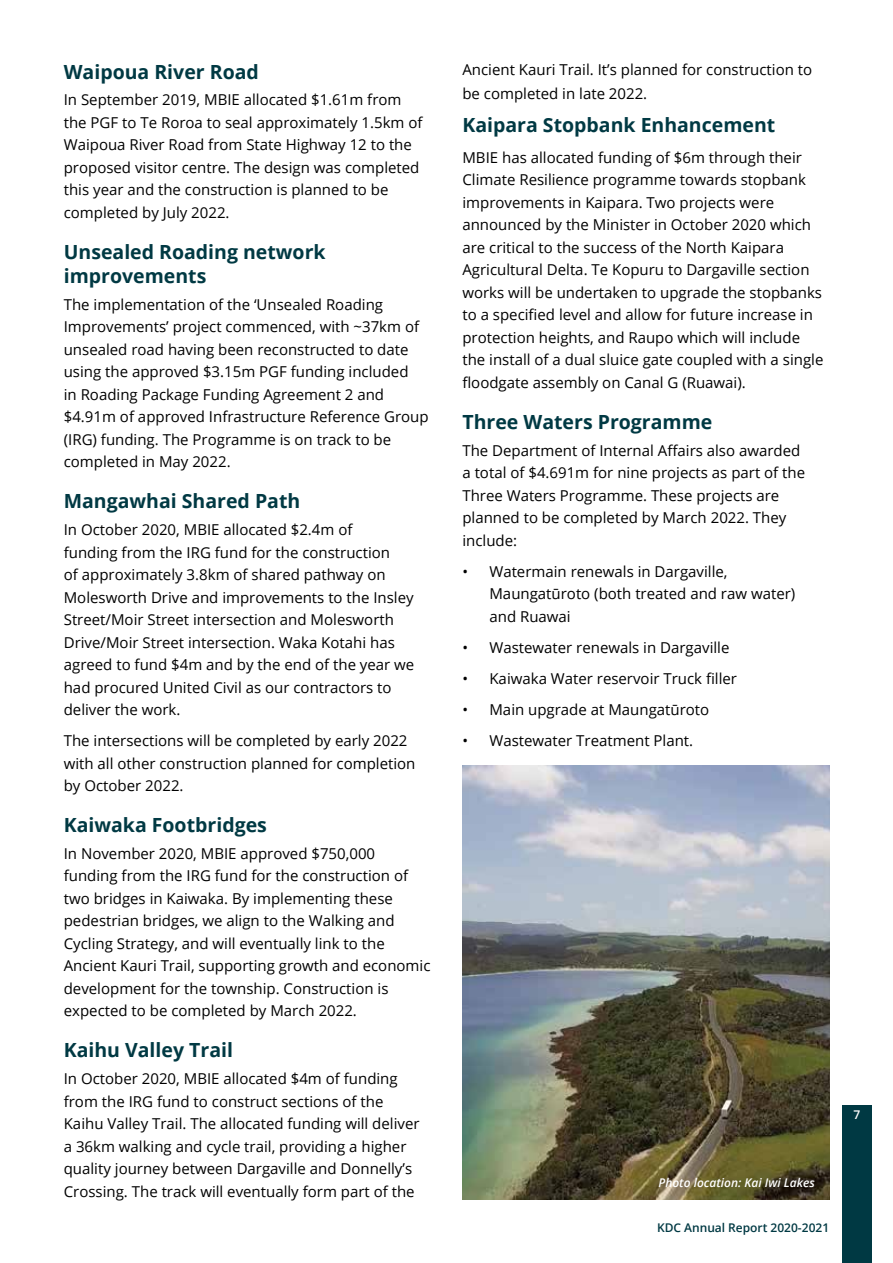
<style>
.page{position:relative;width:893px;height:1263px;background:#fff}
.page>*{position:absolute;margin:0;border:0;box-sizing:border-box;transform-origin:0 0}
.t1{font:700 19.5px/24px "Open Sans";color:#003943}
.t2{font:15px/22.5px "Open Sans";color:#000}
.t3{font:italic 600 12px "Open Sans";color:#fff}
.t4{font:600 12px "Open Sans";color:#003943}
.t5{font:600 12px "Open Sans";color:#fff}
</style>
<div class="page">
<div style="left:842px;top:1106px;width:30px;height:157px;background:#003943"></div>
<img style="left:462px;top:765px;width:367px;height:434px">
<h1 class="t1" style="left:64px;top:59px;width:197px">Waipoua River Road</h1>
<p class="t2" style="left:64px;top:88px;width:360px">In September 2019, MBIE allocated $1.61m from the PGF to Te Roroa to seal approximately 1.5km of Waipoua River Road from State Highway 12 to the proposed visitor centre. The design was completed this year and the construction is planned to be completed by July 2022.</p>
<h1 class="t1" style="left:64px;top:239px;width:263px">Unsealed Roading network improvements</h1>
<p class="t2" style="left:64px;top:293px;width:366px">The implementation of the ‘Unsealed Roading Improvements’ project commenced, with ~37km of unsealed road having been reconstructed to date using the approved $3.15m PGF funding included<br>in Roading Package Funding Agreement 2 and $4.91m of approved Infrastructure Reference Group (IRG) funding. The Programme is on track to be completed in May 2022.</p>
<h1 class="t1" style="left:64px;top:489px;width:238px">Mangawhai Shared Path</h1>
<p class="t2" style="left:64px;top:518px;width:352px">In October 2020, MBIE allocated $2.4m of<br>funding from the IRG fund for the construction<br>of approximately 3.8km of shared pathway on Molesworth Drive and improvements to the Insley Street/Moir Street intersection and Molesworth Drive/Moir Street intersection. Waka Kotahi has agreed to fund $4m and by the end of the year we had procured United Civil as our contractors to deliver the work.</p>
<p class="t2" style="left:64px;top:729px;width:353px">The intersections will be completed by early 2022 with all other construction planned for completion by October 2022.</p>
<h1 class="t1" style="left:64px;top:812px;width:205px">Kaiwaka Footbridges</h1>
<p class="t2" style="left:64px;top:842px;width:368px">In November 2020, MBIE approved $750,000 funding from the IRG fund for the construction of two bridges in Kaiwaka. By implementing these pedestrian bridges, we align to the Walking and Cycling Strategy, and will eventually link to the Ancient Kauri Trail, supporting growth and economic development for the township. Construction is expected to be completed by March 2022.</p>
<h1 class="t1" style="left:64px;top:1038px;width:171px">Kaihu Valley Trail</h1>
<p class="t2" style="left:64px;top:1067px;width:357px">In October 2020, MBIE allocated $4m of funding from the IRG fund to construct sections of the Kaihu Valley Trail. The allocated funding will deliver a 36km walking and cycle trail, providing a higher quality journey between Dargaville and Donnelly’s Crossing. The track will eventually form part of the</p>
<p class="t2" style="left:462px;top:57px;width:351px;line-height:24px">Ancient Kauri Trail. It’s planned for construction to be completed in late 2022.</p>
<h1 class="t1" style="left:462px;top:112px;width:314px">Kaipara Stopbank Enhancement</h1>
<p class="t2" style="left:462px;top:146px;width:363px">MBIE has allocated funding of $6m through their Climate Resilience programme towards stopbank improvements in Kaipara. Two projects were announced by the Minister in October 2020 which are critical to the success of the North Kaipara Agricultural Delta. Te Kopuru to Dargaville section works will be undertaken to upgrade the stopbanks to a specified level and allow for future increase in protection heights, and Raupo which will include the install of a dual sluice gate coupled with a single floodgate assembly on Canal G (Ruawai).</p>
<h1 class="t1" style="left:462px;top:409px;width:251px">Three Waters Programme</h1>
<p class="t2" style="left:462px;top:438px;width:344px">The Department of Internal Affairs also awarded a total of $4.691m for nine projects as part of the Three Waters Programme. These projects are planned to be completed by March 2022. They include:</p>
<p class="t2" style="left:489px;top:559px;width:307px;text-indent:-27px">• Watermain renewals in Dargaville,<br>Maungatūroto (both treated and raw water) and Ruawai</p>
<p class="t2" style="left:462px;top:635px;width:269px">• Wastewater renewals in Dargaville</p>
<p class="t2" style="left:462px;top:666px;width:276px">• Kaiwaka Water reservoir Truck filler</p>
<p class="t2" style="left:462px;top:697px;width:248px">• Main upgrade at Maungatūroto</p>
<p class="t2" style="left:462px;top:728px;width:232px">• Wastewater Treatment Plant.</p>
<p class="t3" style="left:658px;top:1174px;width:158px">Photo location: Kai Iwi Lakes</p>
<p class="t4" style="left:657px;top:1219px;width:174px">KDC Annual Report 2020-2021</p>
<p class="t5" style="left:853px;top:1106px;width:8px">7</p>
</div>
